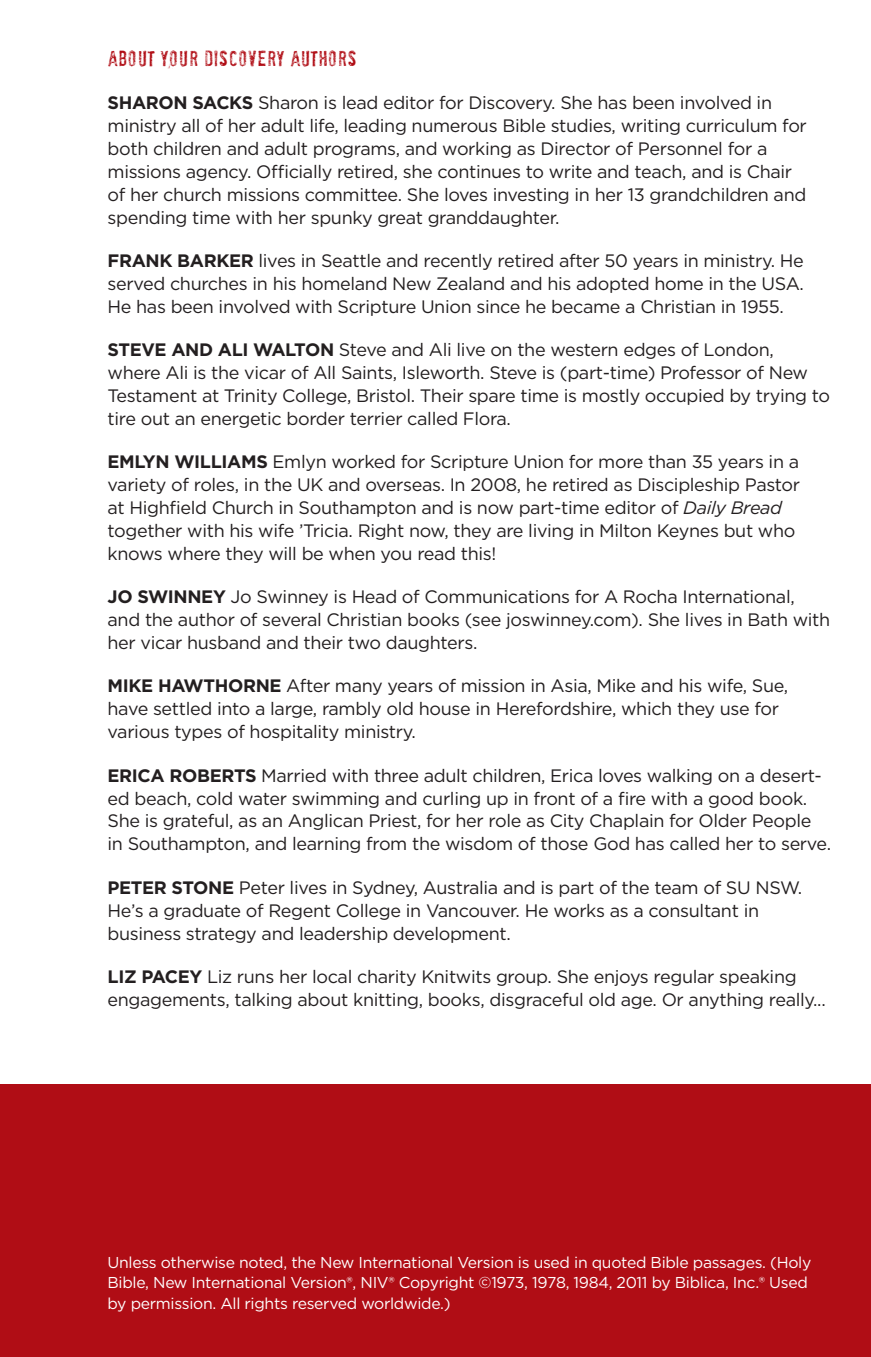
<style>
.page{position:relative;width:871px;height:1357px;background:#fff}
.page>*{position:absolute;margin:0;border:0;box-sizing:border-box;transform-origin:0 0}
.t1{font:20.25px "Socia L Anima L";letter-spacing:-.02em;color:#b00d15}
.t2{font:18px/22.9px "Gotham";letter-spacing:-.02em;color:#231f20}
.t3{font:15.75px/20.2px "Gotham";letter-spacing:-.02em;color:#fff}
.s1{font-weight:700}
.s2{font-style:italic}
</style>
<div class="page">
<div style="left:0;top:1084px;width:871px;height:273px;background:#b00d15"></div>
<p class="t1" style="left:108px;top:46px;width:251px">ABOUT YOUR DISCOVERY AUTHORS</p>
<p class="t2" style="left:108px;top:91px;width:701px"><span class="s1">SHARON SACKS</span> Sharon is lead editor for Discovery. She has been involved in ministry all of her adult life, leading numerous Bible studies, writing curriculum for both children and adult programs, and working as Director of Personnel for a missions agency. Officially retired, she continues to write and teach, and is Chair of her church missions committee. She loves investing in her 13 grandchildren and spending time with her spunky great granddaughter.</p>
<p class="t2" style="left:108px;top:249px;width:698px;text-align:justify"><span class="s1">FRANK BARKER</span> lives in Seattle and recently retired after 50 years in ministry. He served churches in his homeland New Zealand and his adopted home in the USA.<br>He has been involved with Scripture Union since he became a Christian in 1955.</p>
<p class="t2" style="left:108px;top:338px;width:724px"><span class="s1">STEVE AND ALI WALTON</span> Steve and Ali live on the western edges of London, where Ali is the vicar of All Saints, Isleworth. Steve is (part-time) Professor of New Testament at Trinity College, Bristol. Their spare time is mostly occupied by trying to tire out an energetic border terrier called Flora.</p>
<p class="t2" style="left:108px;top:450px;width:694px"><span class="s1">EMLYN WILLIAMS</span> Emlyn worked for Scripture Union for more than 35 years in a variety of roles, in the UK and overseas. In 2008, he retired as Discipleship Pastor at Highfield Church in Southampton and is now part-time editor of <span class="s2">Daily Bread </span>together with his wife ’Tricia. Right now, they are living in Milton Keynes but who knows where they will be when you read this!</p>
<p class="t2" style="left:108px;top:585px;width:724px"><span class="s1">JO SWINNEY</span> Jo Swinney is Head of Communications for A Rocha International, and the author of several Christian books (see joswinney.com). She lives in Bath with her vicar husband and their two daughters.</p>
<p class="t2" style="left:108px;top:674px;width:682px"><span class="s1">MIKE HAWTHORNE</span> After many years of mission in Asia, Mike and his wife, Sue, have settled into a large, rambly old house in Herefordshire, which they use for various types of hospitality ministry.</p>
<p class="t2" style="left:108px;top:763px;width:725px"><span class="s1">ERICA ROBERTS</span> Married with three adult children, Erica loves walking on a desert&shy;ed beach, cold water swimming and curling up in front of a fire with a good book.<br>She is grateful, as an Anglican Priest, for her role as City Chaplain for Older People in Southampton, and learning from the wisdom of those God has called her to serve.</p>
<p class="t2" style="left:108px;top:875px;width:696px"><span class="s1">PETER STONE</span> Peter lives in Sydney, Australia and is part of the team of SU NSW.<br>He’s a graduate of Regent College in Vancouver. He works as a consultant in business strategy and leadership development.</p>
<p class="t2" style="left:108px;top:964px;width:719px"><span class="s1">LIZ PACEY</span> Liz runs her local charity Knitwits group. She enjoys regular speaking engagements, talking about knitting, books, disgraceful old age. Or anything really...</p>
<p class="t3" style="left:108px;top:1252px;width:705px">Unless otherwise noted, the New International Version is used in quoted Bible passages. (Holy<br>Bible, New International Version®, NIV® Copyright ©1973, 1978, 1984, 2011 by Biblica, Inc.® Used by permission. All rights reserved worldwide.)</p>
</div>
